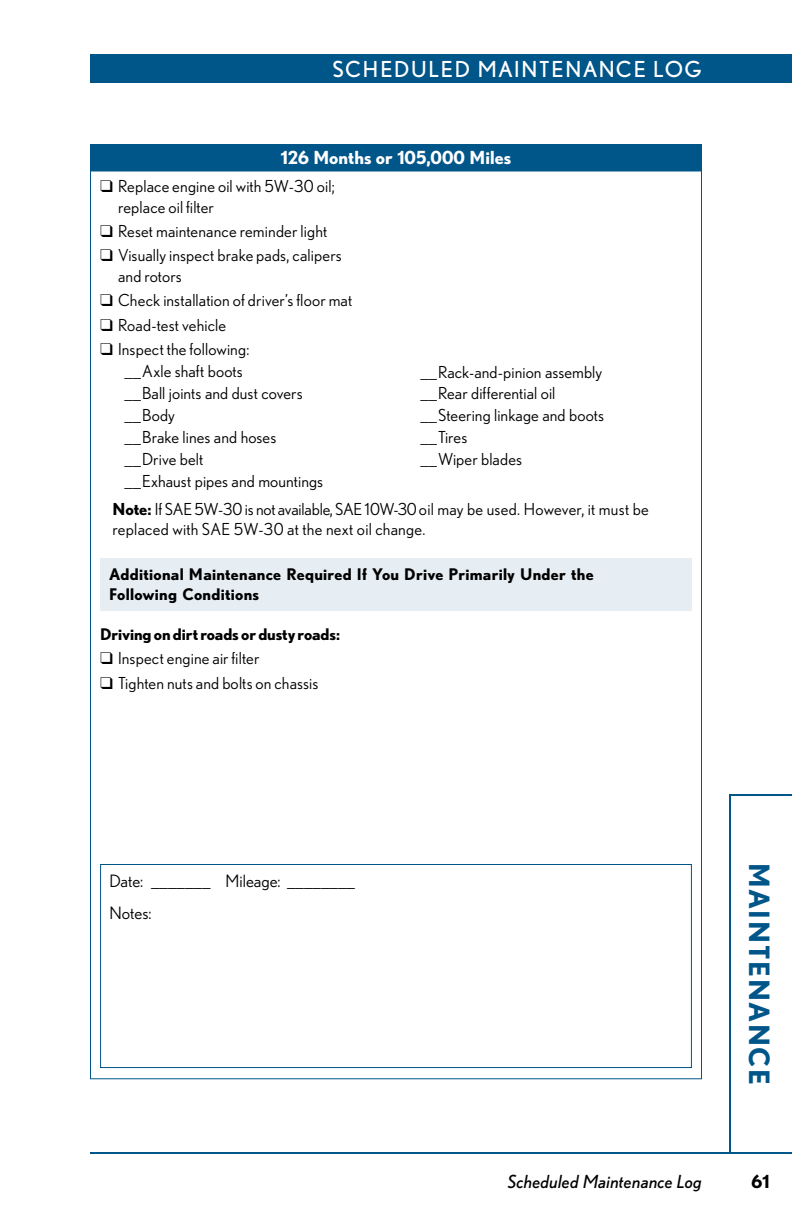
<style>
.page{position:relative;width:792px;height:1224px;background:#fff}
.page>*{position:absolute;margin:0;border:0;box-sizing:border-box;transform-origin:0 0}
.t1{font:700 28px "Nobel";letter-spacing:.06em;color:#005589}
.t2{font:22px "Nobel";letter-spacing:.085em;color:#fff}
.t3{font:italic 18px "Nobel";letter-spacing:.015em;color:#000}
.t4{font:700 18px "Nobel";color:#fff}
.t5{font:700 18px "Nobel";color:#000}
.t6{font:17px/32px "Nobel";color:#000}
.t7{font:16.4px/22px "Nobel";letter-spacing:.01em;color:#000}
.t8{font:700 16px/20.4px "Nobel";letter-spacing:.015em;color:#000}
.t9{font:700 16px "Nobel";letter-spacing:-.005em;color:#000}
.s1{font-weight:700}
</style>
<div class="page">
<svg style="left:729px;top:794px;width:63px;height:358px"></svg>
<div style="left:90px;top:54px;width:702px;height:29px;background:#005589"></div>
<hr style="left:90px;top:1152px;width:702px;height:2px;background:#005589">
<div style="left:100px;top:558px;width:592px;height:53px;background:#e6eef3"></div>
<div style="left:90px;top:144px;width:612px;height:27px;background:#005589"></div>
<div style="left:90px;top:144px;width:612px;height:28px;border:1px solid #005589"></div>
<div style="left:100px;top:864px;width:592px;height:204px;border:1px solid #005589"></div>
<h2 class="t2" style="left:332px;top:57px;width:371px">SCHEDULED MAINTENANCE LOG</h2>
<p class="t4" style="left:281px;top:147px;width:232px">126 Months or 105,000 Miles</p>
<p class="t7" style="left:118px;top:176px;width:218px;line-height:20.4px;text-indent:-18px">❑ Replace engine oil with 5W-30 oil; replace oil filter</p>
<p class="t7" style="left:100px;top:220px;width:229px">❑ Reset maintenance reminder light</p>
<p class="t7" style="left:118px;top:245px;width:225px;line-height:20.4px;text-indent:-18px">❑ Visually inspect brake pads, calipers and rotors</p>
<p class="t7" style="left:100px;top:289px;width:254px">❑ Check installation of driver’s floor mat</p>
<p class="t7" style="left:100px;top:314px;width:128px">❑ Road-test vehicle</p>
<p class="t7" style="left:125px;top:338px;width:200px;text-indent:-25px">❑ Inspect the following:<br>__Axle shaft boots<br>__Ball joints and dust covers __Body<br>__Brake lines and hoses __Drive belt<br>__Exhaust pipes and mountings</p>
<p class="t7" style="left:113px;top:498px;width:538px;line-height:20.4px"><span class="s1">Note:</span> If SAE 5W-30 is not available, SAE 10W-30 oil may be used. However, it must be replaced with SAE 5W-30 at the next oil change.</p>
<p class="t8" style="left:109px;top:564px;width:486px">Additional Maintenance Required If You Drive Primarily Under the<br>Following Conditions</p>
<p class="t9" style="left:100px;top:624px;width:242px">Driving on dirt roads or dusty roads:</p>
<p class="t7" style="left:100px;top:647px;width:161px">❑ Inspect engine air filter</p>
<p class="t7" style="left:100px;top:672px;width:220px">❑ Tighten nuts and bolts on chassis</p>
<p class="t7" style="left:421px;top:360px;width:185px">__Rack-and-pinion assembly __Rear differential oil __Steering linkage and boots __Tires<br>__Wiper blades</p>
<p class="t6" style="left:109px;top:865px;width:247px">Date: _______ Mileage: ________<br>Notes:</p>
<h1 class="t1" style="left:776px;top:863px;width:224px;rotate:90deg">Maintenance</h1>
<p class="t3" style="left:508px;top:1171px;width:196px">Scheduled Maintenance Log</p>
<p class="t5" style="left:751px;top:1171px;width:20px">61</p>
</div>
